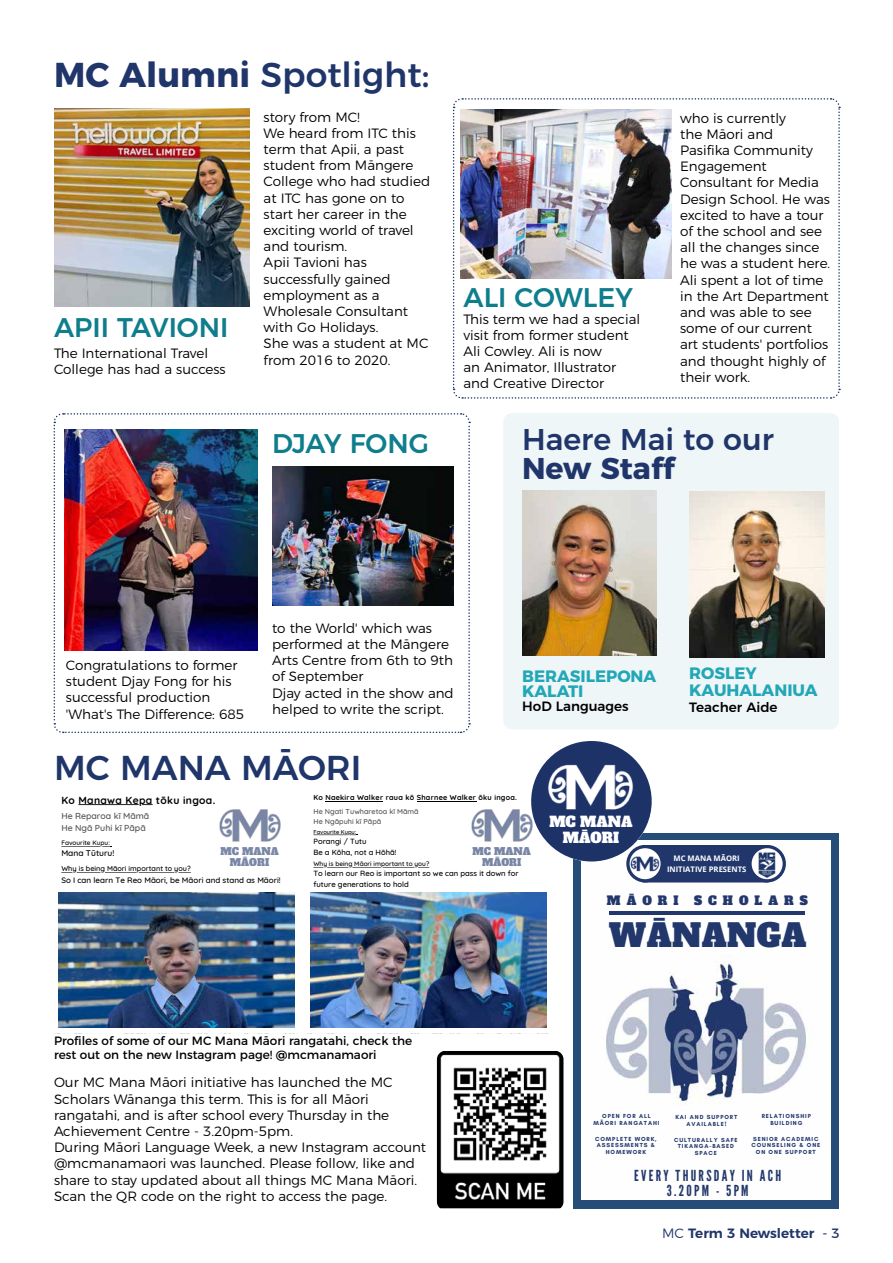
<style>
.page{position:relative;width:893px;height:1263px;background:#fff}
.page>*{position:absolute;margin:0;border:0;box-sizing:border-box;transform-origin:0 0}
.t1{font:500 34.5px "Montserrat";color:#20366a}
.t2{font:31.05px "Alfa Slab One";letter-spacing:.01em;color:#22376b}
.t3{font:500 30px "Montserrat";color:#20366a}
.t4{font:700 30px "Montserrat";color:#20366a}
.t5{font:500 27px "Montserrat";color:#0f7e8c}
.t6{font:700 16.5px/15px "Montserrat";color:#22a7b7}
.t7{font:15.15px/14.5px "League Gothic";letter-spacing:.15em;color:#22376b;text-align:center}
.t8{font:14.25px/15.9px "Alfa Slab One";color:#fff;text-align:center}
.t9{font:300 13.5px/16.2px "Montserrat";color:#000}
.t10{font:500 13.5px "Montserrat";color:#000}
.t11{font:600 13.5px "Montserrat";color:#20366a}
.t12{font:12px/14.4px "Montserrat";color:#000}
.t13{font:12px "Alfa Slab One";letter-spacing:.5em;color:#22376b}
.t14{font:700 10.35px "Quicksand";letter-spacing:.035em;color:#000}
.t15{font:9.9px/11.1px "Alfa Slab One";color:#21376b;text-align:center}
.t16{font:9.9px/11.1px "Alfa Slab One";color:#1d3368;text-align:center}
.t17{font:500 8.85px/12.1px "Quicksand";color:#545454}
.t18{font:500 8.4px "Quicksand";color:#000}
.t19{font:500 8.1px "Quicksand";color:#000}
.t20{font:500 7.65px/10.6px "Quicksand";color:#000}
.t21{font:700 7.65px/10.6px "Open Sans";color:#fff;text-align:center}
.t22{font:700 7.35px "Quicksand";letter-spacing:.035em;color:#000}
.t23{font:500 7.35px/10.1px "Quicksand";color:#545454}
.t24{font:500 7.35px "Quicksand";color:#000}
.t25{font:500 6.45px "Quicksand";color:#000}
.t26{font:700 6px/6.6px "Glacial Indifference";letter-spacing:.15em;color:#22376b;text-align:center}
.t27{font:500 5.7px "Quicksand";color:#000}
.s1{font-weight:700}
.s2{font-family:"Noto Sans"}
.s3{font-weight:300}
.s4{font-weight:400}
</style>
<div class="page">
<svg style="left:452px;top:98px;width:389px;height:301px"></svg>
<svg style="left:53px;top:413px;width:418px;height:321px"></svg>
<div style="left:503px;top:413px;width:336px;height:316px;background:#eff6f7;border-radius:9px"></div>
<img style="left:54px;top:108px;width:195px;height:199px">
<img style="left:461px;top:109px;width:210px;height:170px">
<img style="left:65px;top:429px;width:193px;height:222px">
<img style="left:272px;top:466px;width:182px;height:140px">
<img style="left:522px;top:490px;width:135px;height:166px">
<img style="left:689px;top:491px;width:135px;height:166px">
<div style="left:573px;top:833px;width:266px;height:375px;background:#264d77"></div>
<img style="left:582px;top:841px;width:248px;height:359px">
<hr style="left:609px;top:911px;width:196px;height:3px;background:#22376b">
<div style="left:650px;top:845px;width:112px;height:37px;background:#21376b"></div>
<svg style="left:626px;top:845px;width:38px;height:37px"></svg>
<img style="left:630px;top:848px;width:31px;height:31px;border-radius:15px">
<svg style="left:748px;top:845px;width:38px;height:37px"></svg>
<img style="left:752px;top:848px;width:31px;height:31px;border-radius:15px">
<img style="left:59px;top:892px;width:236px;height:136px">
<hr style="left:78px;top:804px;width:61px;height:1px;background:#000">
<hr style="left:61px;top:846px;width:39px;height:1px;background:#000">
<svg style="left:178px;top:872px;width:13px;height:1px"></svg>
<hr style="left:139px;top:872px;width:35px;height:1px;background:#000">
<hr style="left:105px;top:872px;width:32px;height:1px;background:#000">
<svg style="left:61px;top:872px;width:39px;height:1px"></svg>
<img style="left:219px;top:809px;width:62px;height:33px">
<img style="left:311px;top:892px;width:236px;height:136px">
<hr style="left:325px;top:801px;width:58px;height:1px;background:#000">
<hr style="left:417px;top:801px;width:59px;height:1px;background:#000">
<hr style="left:313px;top:834px;width:35px;height:1px;background:#000">
<hr style="left:383px;top:867px;width:31px;height:1px;background:#000">
<svg style="left:313px;top:867px;width:68px;height:1px"></svg>
<img style="left:471px;top:809px;width:60px;height:33px">
<img style="left:531px;top:780px;width:121px;height:81px">
<div style="left:531px;top:741px;width:121px;height:120px;background:#1d3368;border-radius:60px"></div>
<img style="left:596px;top:741px;width:49px;height:32px">
<img style="left:531px;top:741px;width:65px;height:58px">
<img style="left:545px;top:762px;width:92px;height:48px">
<img style="left:437px;top:1051px;width:126px;height:157px">
<h1 class="t1" style="left:54px;top:47px;width:377px"><span class="s1">MC Alumni</span> Spotlight:</h1>
<h3 class="t5" style="left:54px;top:306px;width:176px">APII TAVIONI</h3>
<p class="t9" style="left:54px;top:344px;width:173px">The International Travel<br>College has had a success</p>
<p class="t9" style="left:264px;top:107px;width:168px">story from MC!<br>We heard from ITC this term that Apii, a past student from Māngere<br>College who had studied at ITC has gone on to start her career in the exciting world of travel and tourism.<br>Apii Tavioni has successfully gained employment as a<br>Wholesale Consultant with Go Holidays.<br>She was a student at MC from 2016 to 2020.</p>
<h3 class="t5" style="left:272px;top:422px;width:158px">DJAY FONG</h3>
<h3 class="t5" style="left:463px;top:275px;width:171px">ALI COWLEY</h3>
<p class="t9" style="left:463px;top:309px;width:178px">This term we had a special visit from former student<br>Ali Cowley. Ali is now<br>an Animator, Illustrator and Creative Director</p>
<p class="t9" style="left:680px;top:109px;width:152px">who is currently<br>the Māori and<br>Pasifika Community<br>Engagement<br>Consultant for Media<br>Design School. He was excited to have a tour of the school and see all the changes since he was a student here.<br>Ali spent a lot of time in the Art Department and was able to see some of our current art students' portfolios and thought highly of their work.</p>
<h3 class="t3" style="left:522px;top:415px;width:253px">Haere Mai to our</h3>
<h3 class="t4" style="left:522px;top:443px;width:154px">New Staff</h3>
<p class="t9" style="left:66px;top:656px;width:180px">Congratulations to former student Djay Fong for his successful production 'What's The Difference: 685</p>
<p class="t9" style="left:272px;top:619px;width:183px">to the World' which was performed at the Māngere<br>Arts Centre from 6th to 9th of September<br>Djay acted in the show and helped to write the script.</p>
<h1 class="t1" style="left:54px;top:740px;width:309px">MC MANA MĀORI</h1>
<p class="t6" style="left:522px;top:667px;width:136px">BERASILEPONA<br>KALATI</p>
<p class="t10" style="left:522px;top:696px;width:108px">HoD Languages</p>
<p class="t6" style="left:689px;top:663px;width:130px;line-height:16.8px">ROSLEY<br>KAUHALANIUA</p>
<p class="t10" style="left:689px;top:696px;width:90px">Teacher Aide</p>
<p class="t14" style="left:61px;top:791px;width:155px">Ko Manawa Kepa tōku ingoa.</p>
<p class="t17" style="left:61px;top:809px;width:89px">He Reparoa kī Māmā<br>He Ngā Puhi kī Pāpā</p>
<p class="t25" style="left:61px;top:838px;width:50px">Favourite Kupu:</p>
<p class="t18" style="left:61px;top:846px;width:55px">Mana Tūturu!</p>
<p class="t24" style="left:61px;top:863px;width:131px">Why is being Māori important to you?</p>
<p class="t19" style="left:61px;top:873px;width:221px">So I can learn Te Reo Māori, be Māori and stand as Māori!</p>
<p class="t15" style="left:221px;top:844px;width:60px">MC MANA<br>MĀORI</p>
<p class="t22" style="left:313px;top:792px;width:205px">Ko Naekira Walker raua kō Sharnee Walker ōku ingoa.</p>
<p class="t23" style="left:313px;top:806px;width:107px">He Ngati Tuwharetoa kī Māmā<br>He Ngāpuhi kī Pāpā</p>
<p class="t27" style="left:313px;top:827px;width:44px">Favourite Kupu:</p>
<p class="t20" style="left:313px;top:835px;width:85px">Porangi / Tutu<br>Be a Kōha, not a Hōhā!</p>
<p class="t25" style="left:313px;top:859px;width:117px">Why is being Māori important to you?</p>
<p class="t20" style="left:313px;top:868px;width:207px">To learn our Reo is important so we can pass it down for future generations to hold</p>
<p class="t16" style="left:473px;top:844px;width:60px">MC MANA<br>MĀORI</p>
<p class="t8" style="left:549px;top:812px;width:85px">MC MANA<br>MĀORI</p>
<p class="t21" style="left:667px;top:853px;width:81px">MC MANA MĀORI<br>INITIATIVE PRESENTS</p>
<p class="t13" style="left:607px;top:890px;width:73px">MĀORI</p>
<p class="t13" style="left:694px;top:890px;width:115px">SCHOLARS</p>
<h2 class="t2" style="left:609px;top:908px;width:199px">WĀNANGA</h2>
<p class="t12" style="left:54px;top:1032px;width:360px">Profiles of some of our MC Mana Māori rangatahi, check the rest out on the new Instagram page! @mcmanamaori</p>
<p class="t9" style="left:54px;top:1073px;width:374px">Our MC Mana Māori initiative has launched the MC Scholars Wānanga this term. This is for all Māori rangatahi, and is after school every Thursday in the Achievement Centre - 3.20pm-5pm.<br>During Māori Language Week, a new Instagram account @mcmanamaori was launched. Please follow, like and share to stay updated about all things MC Mana Māori.<br>Scan the QR code on the right to access the page.</p>
<p class="t26" style="left:593px;top:1113px;width:68px">OPEN FOR ALL<br>M<span class="s2">Ā</span>ORI RANGATAHI</p>
<p class="t26" style="left:595px;top:1135px;width:63px">COMPLETE WORK,<br>ASSESSMENTS &amp;<br>HOMEWORK</p>
<p class="t26" style="left:675px;top:1114px;width:63px">KAI AND SUPPORT<br>AVAILABLE!</p>
<p class="t26" style="left:674px;top:1136px;width:65px">CULTURALLY SAFE<br>TIKANGA-BASED<br>SPACE</p>
<p class="t26" style="left:762px;top:1113px;width:51px">RELATIONSHIP<br>BUILDING</p>
<p class="t26" style="left:751px;top:1135px;width:70px">SENIOR ACADEMIC<br>COUNSELING &amp; ONE<br>ON ONE SUPPORT</p>
<p class="t7" style="left:634px;top:1168px;width:148px">EVERY THURSDAY IN ACH<br>3.20PM - 5PM</p>
<p class="t11" style="left:662px;top:1222px;width:179px"><span class="s3">MC</span> Term 3 Newsletter <span class="s4">- 3</span></p>
</div>
